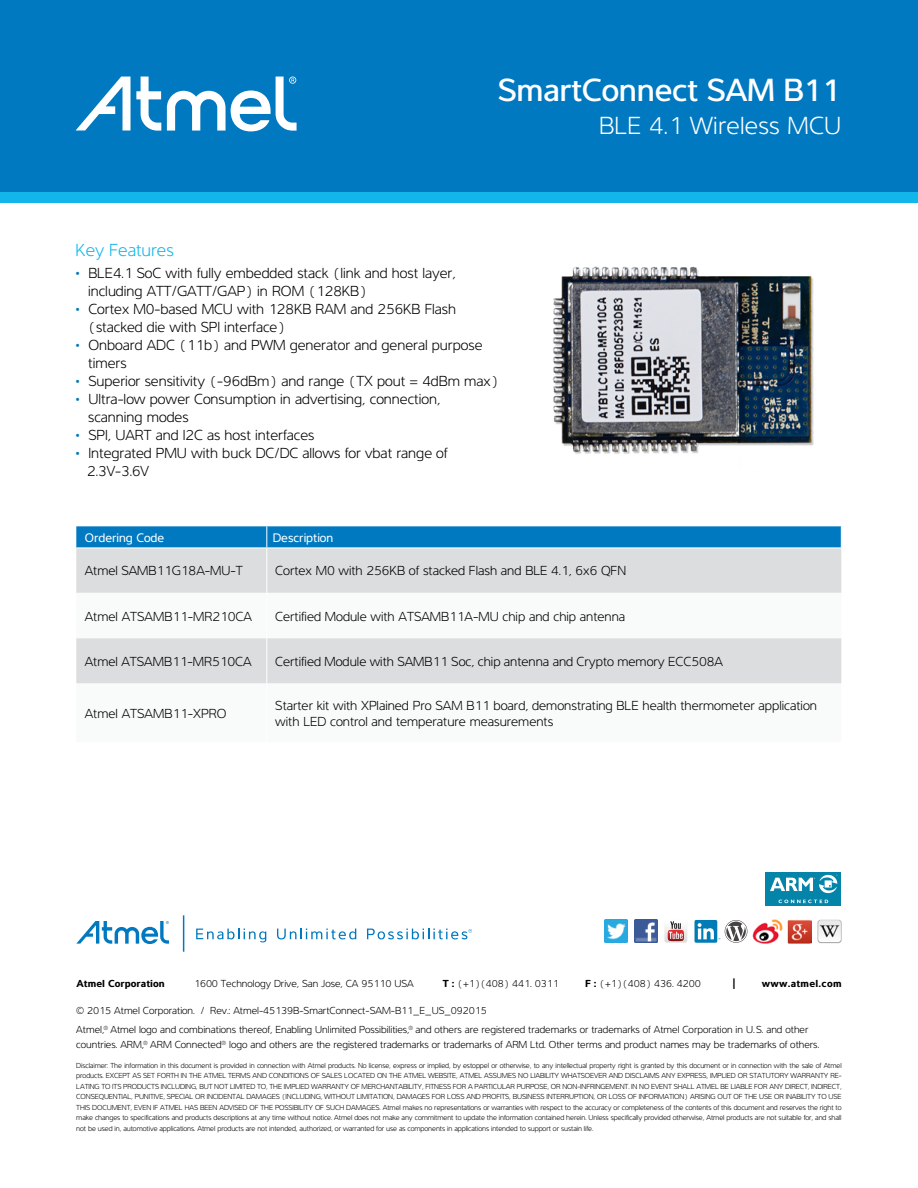
<style>
.page{position:relative;width:918px;height:1188px;background:#fff}
.page>*{position:absolute;margin:0;border:0;box-sizing:border-box;transform-origin:0 0}
.t1{font:500 33px "Interval";letter-spacing:-.01em;color:#fff}
.t2{font:300 25.5px "Interval";letter-spacing:.01em;color:#fff}
.t3{font:300 18px "Interval";color:#13b6ea}
.t4{font:300 15px/18px "Interval";color:#000}
.t5{font:300 13.5px/16.2px "Interval";color:#000}
.t6{font:12.75px "Interval";color:#fff}
.t7{font:300 10.5px/19.5px "Interval";color:#000}
.t8{font:700 10.5px "Interval";color:#000}
.t9{font:700 10.5px "Interval";letter-spacing:.025em;color:#000}
.t10{font:300 7.5px/10.5px "Interval";letter-spacing:-.01em;color:#000;text-align:justify}
.s1{color:#0079c1}
.s2{font-weight:700}
</style>
<div class="page">
<div style="left:765px;top:871px;width:76px;height:36px;background:#0484a9"></div>
<svg style="left:779px;top:900px;width:49px;height:3px"></svg>
<svg style="left:770px;top:875px;width:67px;height:18px"></svg>
<svg style="left:196px;top:929px;width:70px;height:13px"></svg>
<svg style="left:277px;top:929px;width:79px;height:11px"></svg>
<svg style="left:76px;top:921px;width:93px;height:23px"></svg>
<hr style="left:183px;top:915px;width:1px;height:37px;background:#0079c1">
<svg style="left:367px;top:929px;width:105px;height:11px"></svg>
<img style="left:752px;top:919px;width:31px;height:25px">
<img style="left:605px;top:920px;width:22px;height:23px">
<img style="left:635px;top:920px;width:22px;height:23px">
<svg style="left:664px;top:921px;width:23px;height:22px"></svg>
<svg style="left:695px;top:920px;width:22px;height:23px"></svg>
<svg style="left:698px;top:920px;width:49px;height:23px"></svg>
<img style="left:788px;top:920px;width:24px;height:23px">
<img style="left:817px;top:919px;width:25px;height:25px">
<div style="left:0;top:0;width:918px;height:203px;background:#0079c1"></div>
<div style="left:0;top:192px;width:918px;height:11px;background:#13b6ea"></div>
<svg style="left:167px;top:77px;width:130px;height:54px"></svg>
<svg style="left:76px;top:77px;width:85px;height:54px"></svg>
<img style="left:552px;top:266px;width:262px;height:188px">
<div style="left:76px;top:549px;width:765px;height:44px;background:#dcddde"></div>
<div style="left:76px;top:638px;width:765px;height:46px;background:#dcddde"></div>
<hr style="left:266px;top:548px;width:1px;height:45px;background:#fff">
<hr style="left:266px;top:638px;width:1px;height:46px;background:#fff">
<svg style="left:76px;top:526px;width:766px;height:22px;background:#0c7fc3"></svg>
<h1 class="t1" style="left:498px;top:72px;width:345px">SmartConnect SAM B11</h1>
<h2 class="t2" style="left:599px;top:111px;width:244px">BLE 4.1 Wireless MCU</h2>
<h3 class="t3" style="left:76px;top:239px;width:100px">Key Features</h3>
<h3 class="t4" style="left:88px;top:264px;width:369px;text-indent:-13px"><span class="s1">•</span> BLE4.1 SoC with fully embedded stack (link and host layer, including ATT/GATT/GAP) in ROM (128KB)</h3>
<h3 class="t4" style="left:88px;top:300px;width:370px;text-indent:-13px"><span class="s1">•</span> Cortex M0-based MCU with 128KB RAM and 256KB Flash (stacked die with SPI interface)</h3>
<h3 class="t4" style="left:88px;top:336px;width:396px;text-indent:-13px"><span class="s1">•</span> Onboard ADC (11b) and PWM generator and general purpose timers</h3>
<h3 class="t4" style="left:76px;top:372px;width:425px"><span class="s1">•</span> Superior sensitivity (-96dBm) and range (TX pout = 4dBm max)</h3>
<h3 class="t4" style="left:88px;top:390px;width:354px;text-indent:-13px"><span class="s1">•</span> Ultra-low power Consumption in advertising, connection, scanning modes</h3>
<h3 class="t4" style="left:76px;top:426px;width:240px"><span class="s1">•</span> SPI, UART and I2C as host interfaces</h3>
<h3 class="t4" style="left:87px;top:444px;width:362px;text-indent:-12px"><span class="s1">•</span> Integrated PMU with buck DC/DC allows for vbat range of<br>2.3V-3.6V</h3>
<h3 class="t6" style="left:85px;top:530px;width:81px">Ordering Code</h3>
<h3 class="t6" style="left:273px;top:530px;width:62px">Description</h3>
<h3 class="t5" style="left:85px;top:562px;width:160px">Atmel SAMB11G18A-MU-T</h3>
<h3 class="t5" style="left:275px;top:562px;width:352px">Cortex M0 with 256KB of stacked Flash and BLE 4.1, 6x6 QFN</h3>
<h3 class="t5" style="left:85px;top:608px;width:169px">Atmel ATSAMB11-MR210CA</h3>
<h3 class="t5" style="left:275px;top:608px;width:351px">Certified Module with ATSAMB11A-MU chip and chip antenna</h3>
<h3 class="t5" style="left:85px;top:653px;width:168px">Atmel ATSAMB11-MR510CA</h3>
<h3 class="t5" style="left:275px;top:653px;width:449px">Certified Module with SAMB11 Soc, chip antenna and Crypto memory ECC508A</h3>
<h3 class="t5" style="left:85px;top:705px;width:143px">Atmel ATSAMB11-XPRO</h3>
<h3 class="t5" style="left:275px;top:697px;width:543px">Starter kit with XPlained Pro SAM B11 board, demonstrating BLE health thermometer application with LED control and temperature measurements</h3>
<h3 class="t8" style="left:77px;top:977px;width:90px">Atmel Corporation</h3>
<h3 class="t7" style="left:194px;top:974px;width:221px">1600 Technology Drive, San Jose, CA 95110 USA</h3>
<h3 class="t7" style="left:443px;top:974px;width:117px"><span class="s2">T :</span> (+1)(408) 441. 0311</h3>
<h3 class="t7" style="left:585px;top:974px;width:117px"><span class="s2">F :</span> (+1)(408) 436. 4200</h3>
<h3 class="t8" style="left:733px;top:977px;width:4px">|</h3>
<h3 class="t9" style="left:762px;top:977px;width:81px">www.atmel.com</h3>
<p class="t7" style="left:76px;top:1000px;width:734px">© 2015 Atmel Corporation. / Rev.: Atmel-45139B-SmartConnect-SAM-B11_E_US_092015<br>Atmel,<sup>®</sup> Atmel logo and combinations thereof, Enabling Unlimited Possibilities,<sup>®</sup> and others are registered trademarks or trademarks of Atmel Corporation in U. S. and other</p>
<h3 class="t7" style="left:76px;top:1035px;width:745px">countries. ARM,<sup>®</sup> ARM Connected<sup>®</sup> logo and others are the registered trademarks or trademarks of ARM Ltd. Other terms and product names may be trademarks of others.</h3>
<p class="t10" style="left:76px;top:1060px;width:767px">Disclaimer: The information in this document is provided in connection with Atmel products. No license, express or implied, by estoppel or otherwise, to any intellectual property right is granted by this document or in connection with the sale of Atmel products. EXCEPT AS SET FORTH IN THE ATMEL TERMS AND CONDITIONS OF SALES LOCATED ON THE ATMEL WEBSITE, ATMEL ASSUMES NO LIABILITY WHATSOEVER AND DISCLAIMS ANY EXPRESS, IMPLIED OR STATUTORY WARRANTY RE-LATING TO ITS PRODUCTS INCLUDING, BUT NOT LIMITED TO, THE IMPLIED WARRANTY OF MERCHANTABILITY, FITNESS FOR A PARTICULAR PURPOSE, OR NON-INFRINGEMENT. IN NO EVENT SHALL ATMEL BE LIABLE FOR ANY DIRECT, INDIRECT, CONSEQUENTIAL, PUNITIVE, SPECIAL OR INCIDENTAL DAMAGES (INCLUDING, WITHOUT LIMITATION, DAMAGES FOR LOSS AND PROFITS, BUSINESS INTERRUPTION, OR LOSS OF INFORMATION) ARISING OUT OF THE USE OR INABILITY TO USE THIS DOCUMENT, EVEN IF ATMEL HAS BEEN ADVISED OF THE POSSIBILITY OF SUCH DAMAGES. Atmel makes no representations or warranties with respect to the accuracy or completeness of the contents of this document and reserves the right to make changes to specifications and products descriptions at any time without notice. Atmel does not make any commitment to update the information contained herein. Unless specifically provided otherwise, Atmel products are not suitable for, and shall not be used in, automotive applications. Atmel products are not intended, authorized, or warranted for use as components in applications intended to support or sustain life.</p>
</div>
